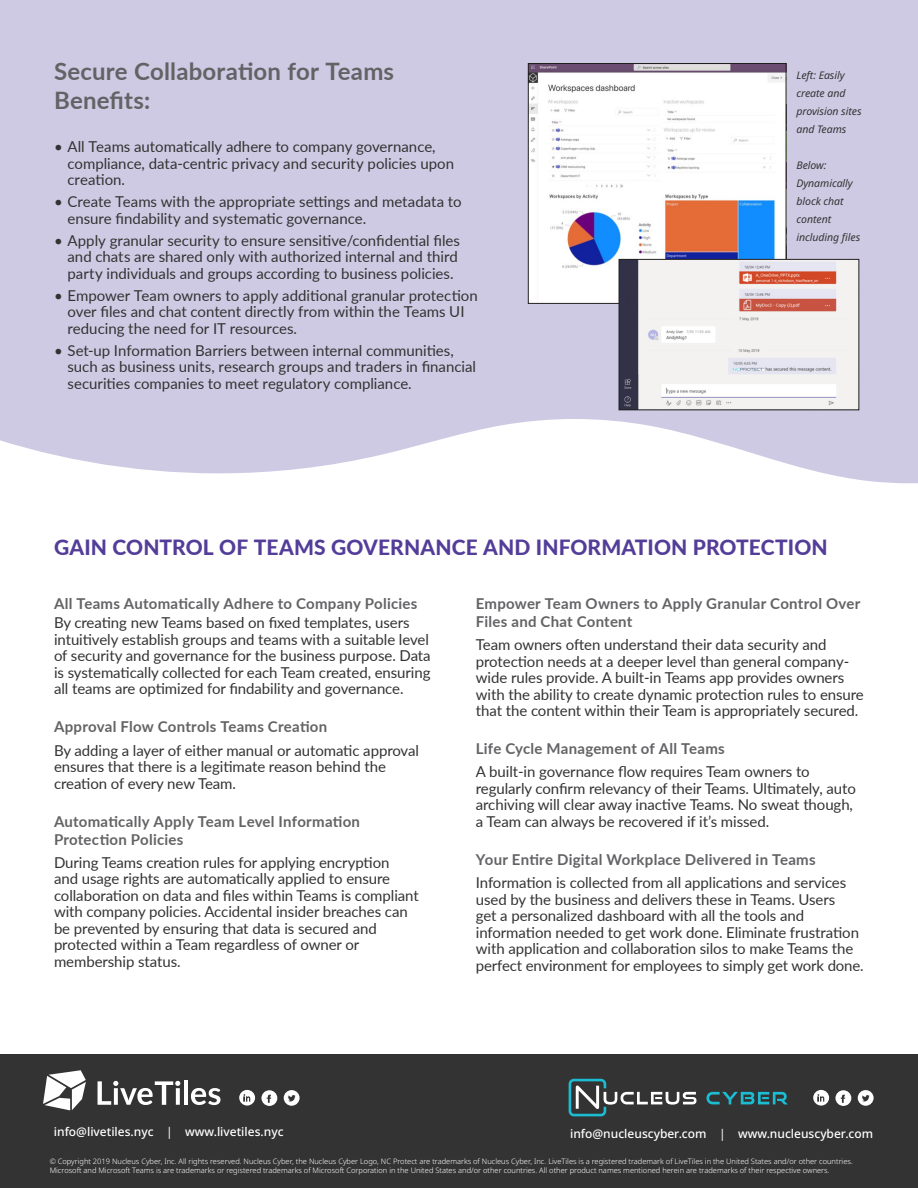
<style>
.page{position:relative;width:918px;height:1188px;background:#fff}
.page>*{position:absolute;margin:0;border:0;box-sizing:border-box;transform-origin:0 0}
._2a__Sidebar_Head{font:700 24px/28.8px "Lato";letter-spacing:.01em;color:#636265}
._2a__Sidebar_Head-2{font:800 21px "Lato";letter-spacing:.005em;color:#533d99}
._1c__Body{font:15px/16.5px "Lato";letter-spacing:-.005em;color:#323332}
._2b__Subhead{font:700 15px/18px "Lato";letter-spacing:.02em;color:#636265}
._2a__Sidebar_Head-3{font:700 15px "Lato";letter-spacing:.015em;color:#636265}
.t1{font:500 12px "Noto Sans";color:#fff}
._1c__Body-2{font:italic 10.5px/18px "Noto Sans";letter-spacing:-.005em;color:#323332}
.t2{font:300 7.5px/9px "Noto Sans";color:#fff}
.s1{font-weight:400}
</style>
<div class="page">
<svg style="left:0;top:0;width:918px;height:483px;background:#d2cee6"></svg>
<div style="left:0;top:1054px;width:918px;height:134px;background:#323332"></div>
<svg style="left:706px;top:1092px;width:82px;height:12px"></svg>
<svg style="left:569px;top:1079px;width:128px;height:37px;background:#4f5959"></svg>
<svg style="left:835px;top:1090px;width:16px;height:16px"></svg>
<svg style="left:858px;top:1090px;width:16px;height:16px"></svg>
<svg style="left:813px;top:1090px;width:16px;height:16px"></svg>
<svg style="left:841px;top:1095px;width:4px;height:8px"></svg>
<svg style="left:862px;top:1095px;width:8px;height:6px"></svg>
<svg style="left:817px;top:1094px;width:7px;height:8px"></svg>
<svg style="left:98px;top:1081px;width:82px;height:24px"></svg>
<hr style="left:184px;top:1081px;width:4px;height:24px;background:#fff">
<svg style="left:191px;top:1088px;width:29px;height:17px"></svg>
<svg style="left:43px;top:1070px;width:43px;height:40px"></svg>
<svg style="left:261px;top:1090px;width:16px;height:16px"></svg>
<svg style="left:284px;top:1090px;width:16px;height:16px"></svg>
<svg style="left:239px;top:1090px;width:16px;height:16px"></svg>
<svg style="left:267px;top:1095px;width:4px;height:8px"></svg>
<svg style="left:288px;top:1095px;width:8px;height:6px"></svg>
<svg style="left:243px;top:1094px;width:7px;height:8px"></svg>
<img style="left:530px;top:65px;width:254px;height:237px">
<div style="left:528px;top:63px;width:258px;height:241px;border:1px solid #231f20"></div>
<img style="left:621px;top:261px;width:236px;height:147px">
<div style="left:619px;top:259px;width:240px;height:151px;border:1px solid #231f20"></div>
<p class="_2a__Sidebar_Head" style="left:54px;top:56px;width:342px">Secure Collaboration for Teams<br>Benefits:</p>
<p class="_1c__Body" style="left:68px;top:138px;width:388px;text-indent:-14px">• All Teams automatically adhere to company governance, compliance, data-centric privacy and security policies upon creation.</p>
<p class="_1c__Body" style="left:68px;top:193px;width:396px;text-indent:-14px">• Create Teams with the appropriate settings and metadata to ensure findability and systematic governance.</p>
<p class="_1c__Body" style="left:68px;top:231px;width:394px;text-indent:-14px">• Apply granular security to ensure sensitive/confidential files and chats are shared only with authorized internal and third party individuals and groups according to business policies.</p>
<p class="_1c__Body" style="left:68px;top:286px;width:412px;text-indent:-14px">• Empower Team owners to apply additional granular protection over files and chat content directly from within the Teams UI reducing the need for IT resources.</p>
<p class="_1c__Body" style="left:68px;top:341px;width:410px;text-indent:-14px">• Set-up Information Barriers between internal communities, such as business units, research groups and traders in financial securities companies to meet regulatory compliance.</p>
<p class="_1c__Body-2" style="left:796px;top:66px;width:67px">Left: Easily create and provision sites and Teams</p>
<p class="_1c__Body-2" style="left:796px;top:156px;width:65px">Below:<br>Dynamically block chat content including files</p>
<p class="_2a__Sidebar_Head-2" style="left:54px;top:532px;width:775px">GAIN CONTROL OF TEAMS GOVERNANCE AND INFORMATION PROTECTION</p>
<p class="_2a__Sidebar_Head-3" style="left:54px;top:592px;width:365px">All Teams Automatically Adhere to Company Policies</p>
<p class="_1c__Body" style="left:54px;top:614px;width:378px">By creating new Teams based on fixed templates, users intuitively establish groups and teams with a suitable level of security and governance for the business purpose. Data is systematically collected for each Team created, ensuring all teams are optimized for findability and governance.</p>
<p class="_2b__Subhead" style="left:54px;top:717px;width:275px">Approval Flow Controls Teams Creation</p>
<p class="_1c__Body" style="left:54px;top:741px;width:367px">By adding a layer of either manual or automatic approval ensures that there is a legitimate reason behind the creation of every new Team.</p>
<p class="_2b__Subhead" style="left:54px;top:811px;width:308px">Automatically Apply Team Level Information<br>Protection Policies</p>
<p class="_1c__Body" style="left:54px;top:853px;width:366px">During Teams creation rules for applying encryption<br>and usage rights are automatically applied to ensure collaboration on data and files within Teams is compliant with company policies. Accidental insider breaches can be prevented by ensuring that data is secured and protected within a Team regardless of owner or membership status.</p>
<p class="_2b__Subhead" style="left:476px;top:594px;width:386px">Empower Team Owners to Apply Granular Control Over<br>Files and Chat Content</p>
<p class="_1c__Body" style="left:476px;top:636px;width:390px">Team owners often understand their data security and protection needs at a deeper level than general company&shy;wide rules provide. A built-in Teams app provides owners with the ability to create dynamic protection rules to ensure that the content within their Team is appropriately secured.</p>
<p class="_2b__Subhead" style="left:476px;top:739px;width:251px">Life Cycle Management of All Teams</p>
<p class="_1c__Body" style="left:476px;top:763px;width:382px">A built-in governance flow requires Team owners to regularly confirm relevancy of their Teams. Ultimately, auto archiving will clear away inactive Teams. No sweat though, a Team can always be recovered if it’s missed.</p>
<p class="_2b__Subhead" style="left:476px;top:850px;width:341px">Your Entire Digital Workplace Delivered in Teams</p>
<p class="_1c__Body" style="left:476px;top:874px;width:389px">Information is collected from all applications and services used by the business and delivers these in Teams. Users<br>get a personalized dashboard with all the tools and information needed to get work done. Eliminate frustration with application and collaboration silos to make Teams the perfect environment for employees to simply get work done.</p>
<p class="t1" style="left:54px;top:1123px;width:231px">info@livetiles.nyc <span class="s1">|</span> www.livetiles.nyc</p>
<p class="t1" style="left:570px;top:1125px;width:305px">info@nucleuscyber.com <span class="s1">|</span> www.nucleuscyber.com</p>
<p class="t2" style="left:50px;top:1157px;width:805px">© Copyright 2019 Nucleus Cyber, Inc. All rights reserved. Nucleus Cyber, the Nucleus Cyber Logo, NC Protect are trademarks of Nucleus Cyber, Inc. LiveTiles is a registered trademark of LiveTiles in the United States and/or other countries.<br>Microsoft and Microsoft Teams is are trademarks or registered trademarks of Microsoft Corporation in the United States and/or other countries. All other product names mentioned herein are trademarks of their respective owners.</p>
</div>
